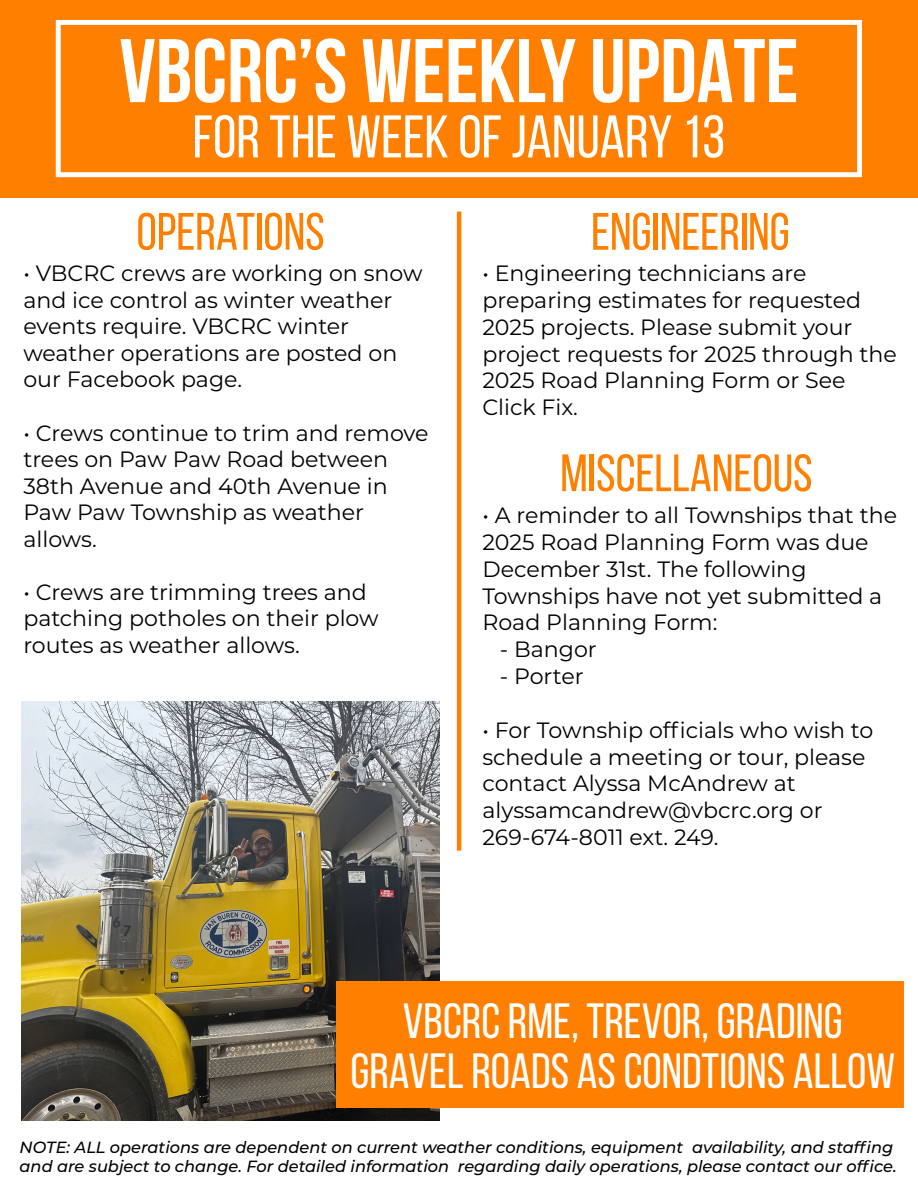
<style>
.page{position:relative;width:918px;height:1188px;background:#fff}
.page>*{position:absolute;margin:0;border:0;box-sizing:border-box;transform-origin:0 0}
.t1{font:700 90px "Bebas Neue";color:#fff}
.t2{font:60px "Bebas Neue";color:#fff}
.t3{font:52.5px "Bebas Neue";color:#ff8000}
.t4{font:49.5px/49.5px "Bebas Neue";color:#fff;text-align:center}
.t5{font:22.2px/26.8px "Montserrat";color:#000}
.t6{font:italic 500 16.2px/19.2px "Montserrat";color:#000}
</style>
<div class="page">
<div style="left:0;top:0;width:918px;height:197px;background:#ff8000"></div>
<div style="left:56px;top:20px;width:806px;height:157px;border:5px solid #fff"></div>
<hr style="left:457px;top:212px;width:4px;height:639px;background:#ff8000">
<img style="left:21px;top:702px;width:419px;height:418px">
<div style="left:336px;top:981px;width:568px;height:127px;background:#ff8000"></div>
<h1 class="t1" style="left:120px;top:22px;width:681px">VBCRC’s WEEKLy UPDATE</h1>
<h2 class="t2" style="left:193px;top:104px;width:534px">FOR THE WEEK OF JANUARY 13</h2>
<h3 class="t3" style="left:136px;top:203px;width:190px">OPERATIONS</h3>
<p class="t5" style="left:23px;top:259px;width:401px">• VBCRC crews are working on snow and ice control as winter weather events require. VBCRC winter weather operations are posted on our Facebook page.</p>
<p class="t5" style="left:23px;top:419px;width:407px">• Crews continue to trim and remove trees on Paw Paw Road between<br>38th Avenue and 40th Avenue in<br>Paw Paw Township as weather allows.</p>
<p class="t5" style="left:23px;top:578px;width:357px">• Crews are trimming trees and patching potholes on their plow routes as weather allows.</p>
<h3 class="t3" style="left:591px;top:203px;width:200px">ENGINEERING</h3>
<p class="t5" style="left:482px;top:259px;width:416px">• Engineering technicians are preparing estimates for requested<br>2025 projects. Please submit your project requests for 2025 through the<br>2025 Road Planning Form or See<br>Click Fix.</p>
<h3 class="t3" style="left:560px;top:445px;width:254px">MISCELLANEOUS</h3>
<p class="t5" style="left:482px;top:501px;width:416px">• A reminder to all Townships that the<br>2025 Road Planning Form was due<br>December 31st. The following<br>Townships have not yet submitted a<br>Road Planning Form:</p>
<p class="t5" style="left:500px;top:635px;width:98px">- Bangor</p>
<p class="t5" style="left:500px;top:662px;width:85px">- Porter</p>
<p class="t5" style="left:482px;top:716px;width:392px">• For Township officials who wish to schedule a meeting or tour, please contact Alyssa McAndrew at alyssamcandrew@vbcrc.org or<br>269-674-8011 ext. 249.</p>
<h3 class="t4" style="left:350px;top:996px;width:546px">VBCRC RME, TREVOR, GRADING<br>GRAVEL ROADS AS CONDTIONS ALLOW</h3>
<p class="t6" style="left:20px;top:1137px;width:879px">NOTE: ALL operations are dependent on current weather conditions, equipment availability, and staffing and are subject to change. For detailed information regarding daily operations, please contact our office.</p>
</div>
